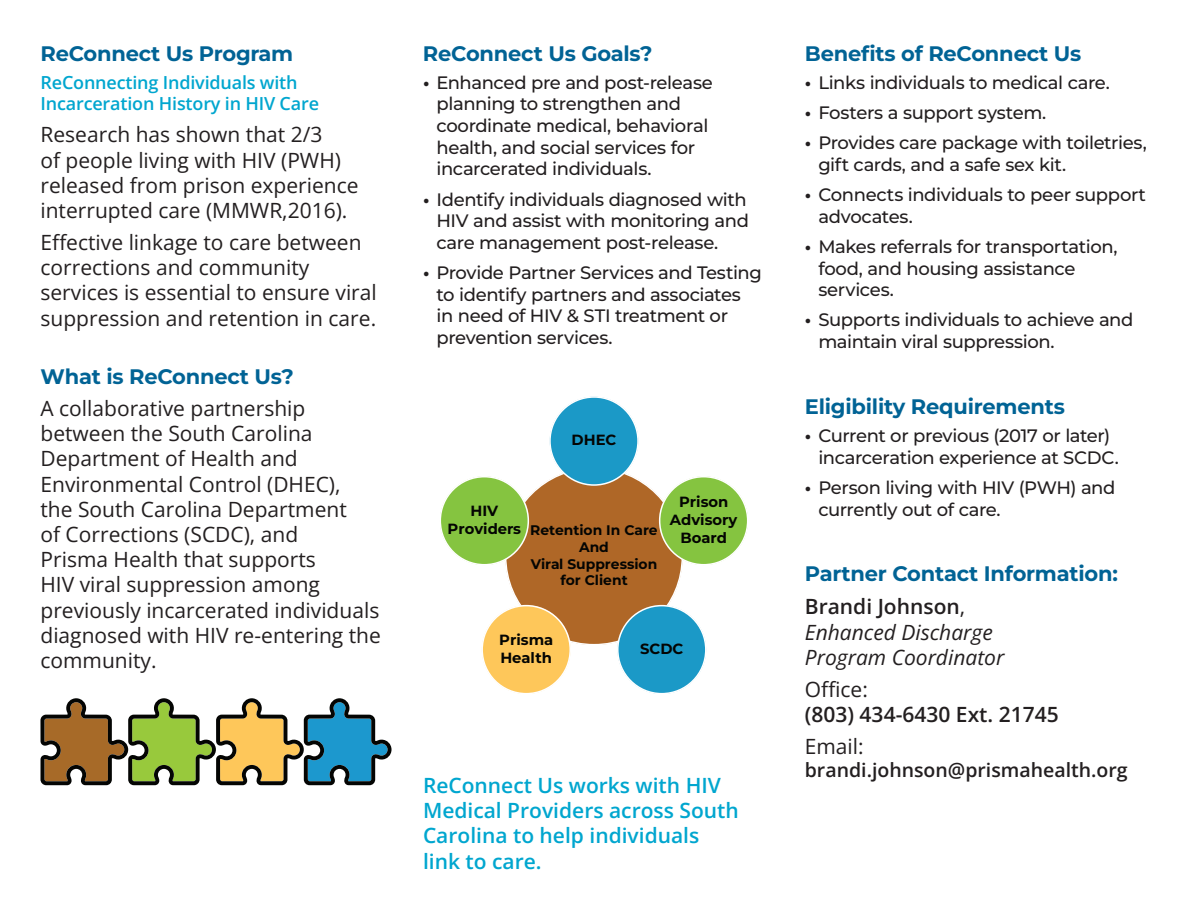
<style>
.page{position:relative;width:1188px;height:918px;background:#fff}
.page>*{position:absolute;margin:0;border:0;box-sizing:border-box;transform-origin:0 0}
.t1{font:21px/25.2px "Open Sans";color:#231f20}
.t2{font:700 21px "Montserrat";letter-spacing:-.01em;color:#016395}
.t3{font:600 21px/25.2px "Open Sans";color:#00a6cf}
.t4{font:italic 21px/25.2px "Open Sans";color:#231f20}
.t5{font:600 21px "Open Sans";color:#231f20}
.t6{font:600 19.5px "Open Sans";color:#231f20}
.t7{font:500 18px/21.6px "Montserrat";letter-spacing:-.02em;color:#231f20}
.t8{font:600 18px/21.6px "Open Sans";letter-spacing:-.01em;color:#00a6cf}
.t9{font:700 14.7px/17.7px "Montserrat";color:#040503;text-align:center}
.t10{font:700 13.95px/16.6px "Montserrat";color:#040503;text-align:center}
.s1{font-weight:700}
.s2{font-weight:600;font-style:normal}
.s3{font-style:normal}
</style>
<div class="page">
<svg style="left:40px;top:698px;width:352px;height:88px"></svg>
<div style="left:505px;top:468px;width:178px;height:177px;background:#af6727;border-radius:50%"></div>
<div style="left:550px;top:397px;width:88px;height:88px;background:#1b99c7;border-radius:50%"></div>
<div style="left:549px;top:396px;width:90px;height:90px;border:2px solid #fff;border-radius:50%"></div>
<div style="left:659px;top:476px;width:89px;height:89px;background:#85c440;border-radius:50%"></div>
<div style="left:659px;top:476px;width:89px;height:89px;border:2px solid #fff;border-radius:50%"></div>
<div style="left:617px;top:605px;width:89px;height:89px;background:#1b99c7;border-radius:50%"></div>
<div style="left:617px;top:605px;width:90px;height:89px;border:2px solid #fff;border-radius:50%"></div>
<div style="left:482px;top:605px;width:89px;height:89px;background:#fec75a;border-radius:50%"></div>
<div style="left:481px;top:605px;width:90px;height:89px;border:2px solid #fff;border-radius:50%"></div>
<div style="left:440px;top:476px;width:89px;height:89px;background:#85c440;border-radius:50%"></div>
<div style="left:440px;top:476px;width:89px;height:89px;border:2px solid #fff;border-radius:50%"></div>
<p class="t2" style="left:40px;top:39px;width:254px">ReConnect Us Program</p>
<p class="t8" style="left:40px;top:71px;width:280px">ReConnecting Individuals with<br>Incarceration History in HIV Care</p>
<p class="t1" style="left:40px;top:122px;width:320px">Research has shown that 2/3<br>of people living with HIV (PWH) released from prison experience interrupted care (MMWR,2016).</p>
<p class="t1" style="left:40px;top:229px;width:338px">Effective linkage to care between corrections and community services is essential to ensure viral suppression and retention in care.</p>
<p class="t2" style="left:40px;top:363px;width:255px">What is ReConnect Us?</p>
<p class="t1" style="left:40px;top:395px;width:342px">A collaborative partnership between the South Carolina<br>Department of Health and<br>Environmental Control (DHEC),<br>the South Carolina Department<br>of Corrections (SCDC), and<br>Prisma Health that supports<br>HIV viral suppression among previously incarcerated individuals diagnosed with HIV re-entering the community.</p>
<p class="t2" style="left:423px;top:39px;width:231px">ReConnect Us Goals?</p>
<p class="t7" style="left:436px;top:71px;width:278px;text-indent:-14px"><span class="s1">•</span> Enhanced pre and post-release planning to strengthen and coordinate medical, behavioral health, and social services for incarcerated individuals.</p>
<p class="t7" style="left:436px;top:188px;width:314px;text-indent:-14px"><span class="s1">•</span> Identify individuals diagnosed with<br>HIV and assist with monitoring and care management post-release.</p>
<p class="t7" style="left:436px;top:261px;width:327px;text-indent:-14px"><span class="s1">•</span> Provide Partner Services and Testing to identify partners and associates in need of HIV &amp; STI treatment or prevention services.</p>
<p class="t9" style="left:572px;top:431px;width:46px">DHEC</p>
<p class="t9" style="left:448px;top:502px;width:75px">HIV<br>Providers</p>
<p class="t9" style="left:670px;top:493px;width:69px">Prison<br>Advisory<br>Board</p>
<p class="t10" style="left:530px;top:522px;width:129px">Retention In Care<br>And<br>Viral Suppression for Client</p>
<p class="t9" style="left:499px;top:631px;width:56px;text-align:left">Prisma<br>Health</p>
<p class="t9" style="left:640px;top:640px;width:45px">SCDC</p>
<p class="t3" style="left:423px;top:772px;width:317px">ReConnect Us works with HIV<br>Medical Providers across South<br>Carolina to help individuals link to care.</p>
<p class="t2" style="left:805px;top:39px;width:278px">Benefits of ReConnect Us</p>
<p class="t7" style="left:805px;top:71px;width:306px"><span class="s1">•</span> Links individuals to medical care.</p>
<p class="t7" style="left:805px;top:101px;width:243px"><span class="s1">•</span> Fosters a support system.</p>
<p class="t7" style="left:818px;top:132px;width:330px;text-indent:-14px"><span class="s1">•</span> Provides care package with toiletries, gift cards, and a safe sex kit.</p>
<p class="t7" style="left:818px;top:184px;width:329px;text-indent:-14px"><span class="s1">•</span> Connects individuals to peer support advocates.</p>
<p class="t7" style="left:818px;top:235px;width:301px;text-indent:-14px"><span class="s1">•</span> Makes referrals for transportation, food, and housing assistance services.</p>
<p class="t7" style="left:818px;top:309px;width:317px;text-indent:-14px"><span class="s1">•</span> Supports individuals to achieve and maintain viral suppression.</p>
<p class="t2" style="left:805px;top:392px;width:262px">Eligibility Requirements</p>
<p class="t7" style="left:818px;top:425px;width:302px;text-indent:-14px"><span class="s1">•</span> Current or previous (2017 or later) incarceration experience at SCDC.</p>
<p class="t7" style="left:818px;top:476px;width:299px;text-indent:-14px"><span class="s1">•</span> Person living with HIV (PWH) and currently out of care.</p>
<p class="t2" style="left:805px;top:560px;width:315px">Partner Contact Information:</p>
<p class="t4" style="left:805px;top:594px;width:201px"><span class="s2">Brandi Johnson</span><span class="s3">,<br></span>Enhanced Discharge<br>Program Coordinator</p>
<p class="t1" style="left:805px;top:676px;width:65px">Office:</p>
<p class="t5" style="left:805px;top:700px;width:255px">(803) 434-6430 Ext. 21745</p>
<p class="t1" style="left:805px;top:733px;width:60px">Email:</p>
<p class="t6" style="left:805px;top:757px;width:324px">brandi.johnson@prismahealth.org</p>
</div>
